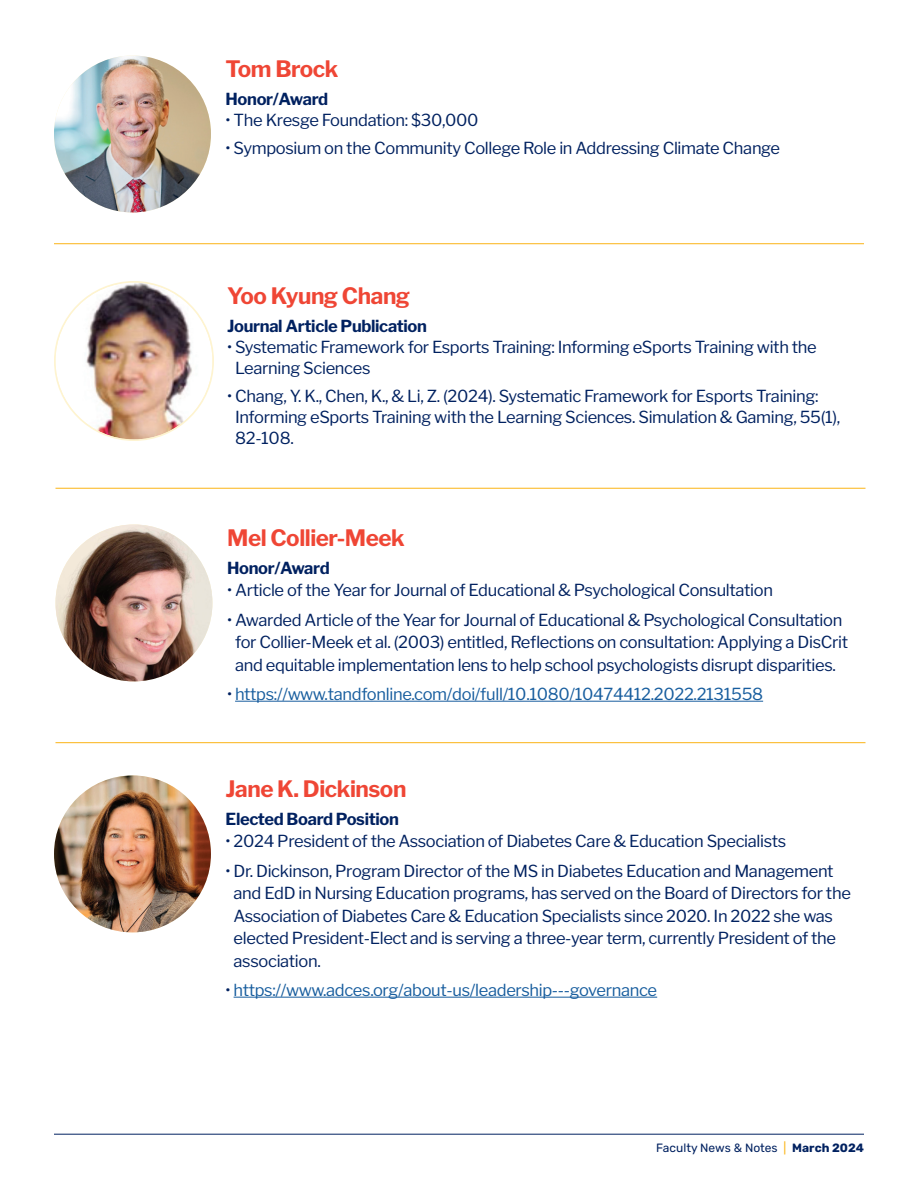
<style>
.page{position:relative;width:918px;height:1188px;background:#fff}
.page>*{position:absolute;margin:0;border:0;box-sizing:border-box;transform-origin:0 0}
.t1{font:700 22.5px "Libre Franklin";letter-spacing:-.02em;color:#ef4635}
.t2{font:16.5px/22.5px "Libre Franklin";letter-spacing:-.02em;color:#002160}
.t3{font:16.5px "Libre Franklin";letter-spacing:-.02em;color:#175d9e}
.t4{font:700 16.5px "Libre Franklin";letter-spacing:-.02em;color:#002160}
.t5{font:12px "Rubik";color:#002160}
.s1{color:#002160}
.s2{color:#fbb416}
.s3{font-weight:700}
</style>
<div class="page">
<hr style="left:54px;top:1134px;width:810px;height:1px;background:#002160">
<img style="left:54px;top:56px;width:157px;height:156px;border-radius:78px">
<hr style="left:54px;top:243px;width:810px;height:1px;background:#fbb416">
<hr style="left:235px;top:701px;width:528px;height:1px;background:#175d9e">
<img style="left:56px;top:282px;width:156px;height:157px;border-radius:78px">
<img style="left:56px;top:524px;width:156px;height:157px;border-radius:78px">
<hr style="left:56px;top:488px;width:810px;height:1px;background:#fbb416">
<hr style="left:56px;top:742px;width:810px;height:1px;background:#fbb416">
<hr style="left:234px;top:997px;width:423px;height:1px;background:#175d9e">
<img style="left:54px;top:775px;width:157px;height:157px;border-radius:78px">
<h1 class="t1" style="left:226px;top:51px;width:114px">Tom Brock</h1>
<p class="t4" style="left:226px;top:86px;width:104px">Honor/Award</p>
<p class="t2" style="left:226px;top:107px;width:254px">• The Kresge Foundation: $30,000</p>
<p class="t2" style="left:226px;top:135px;width:556px">• Symposium on the Community College Role in Addressing Climate Change</p>
<h1 class="t1" style="left:227px;top:278px;width:185px">Yoo Kyung Chang</h1>
<p class="t4" style="left:227px;top:313px;width:201px">Journal Article Publication</p>
<p class="t2" style="left:235px;top:335px;width:583px;line-height:21px;text-indent:-8px">• Systematic Framework for Esports Training: Informing eSports Training with the<br>Learning Sciences</p>
<p class="t2" style="left:235px;top:384px;width:607px;line-height:21px;text-indent:-8px">• Chang, Y. K., Chen, K., &amp; Li, Z. (2024). Systematic Framework for Esports Training:<br>Informing eSports Training with the Learning Sciences. Simulation &amp; Gaming, 55(1),<br>82-108.</p>
<h1 class="t1" style="left:227px;top:520px;width:179px">Mel Collier-Meek</h1>
<p class="t4" style="left:227px;top:555px;width:104px">Honor/Award</p>
<p class="t2" style="left:227px;top:578px;width:547px">• Article of the Year for Journal of Educational &amp; Psychological Consultation</p>
<p class="t2" style="left:227px;top:607px;width:623px;text-align:center">• Awarded Article of the Year for Journal of Educational &amp; Psychological Consultation for Collier-Meek et al. (2003) entitled, Reflections on consultation: Applying a DisCrit and equitable implementation lens to help school psychologists disrupt disparities.</p>
<p class="t3" style="left:227px;top:681px;width:538px"><span class="s1">•</span> https://www.tandfonline.com/doi/full/10.1080/10474412.2022.2131558</p>
<h1 class="t1" style="left:226px;top:771px;width:182px">Jane K. Dickinson</h1>
<p class="t4" style="left:226px;top:806px;width:175px">Elected Board Position</p>
<p class="t2" style="left:226px;top:829px;width:562px">• 2024 President of the Association of Diabetes Care &amp; Education Specialists</p>
<p class="t2" style="left:234px;top:858px;width:619px;text-indent:-8px">• Dr. Dickinson, Program Director of the MS in Diabetes Education and Management and EdD in Nursing Education programs, has served on the Board of Directors for the Association of Diabetes Care &amp; Education Specialists since 2020. In 2022 she was elected President-Elect and is serving a three-year term, currently President of the association.</p>
<p class="t3" style="left:226px;top:977px;width:433px"><span class="s1">•</span> https://www.adces.org/about-us/leadership---governance</p>
<p class="t5" style="left:656px;top:1141px;width:209px">Faculty News &amp; Notes <span class="s2">|</span> <span class="s3">March 2024</span></p>
</div>
